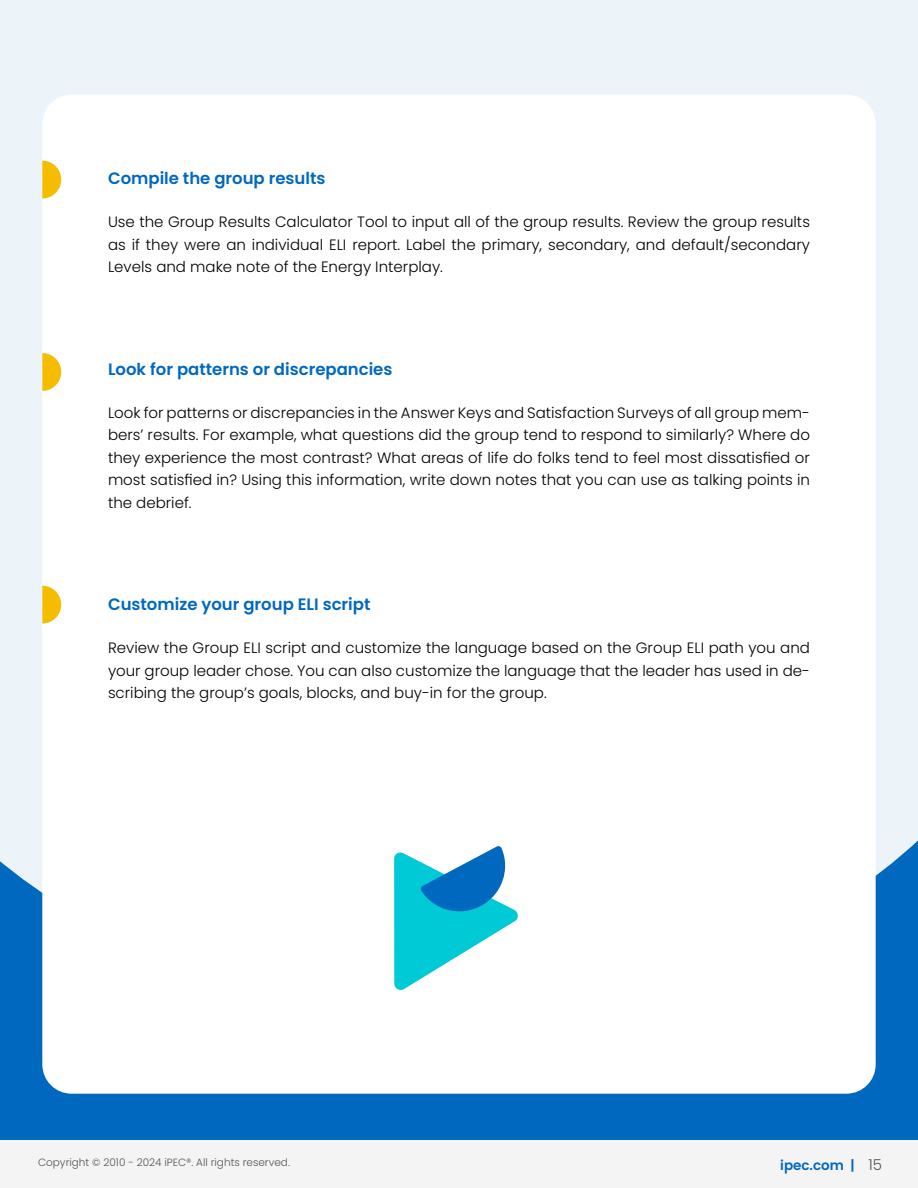
<style>
.page{position:relative;width:918px;height:1188px;background:#fff}
.page>*{position:absolute;margin:0;border:0;box-sizing:border-box;transform-origin:0 0}
.t1{font:600 16.5px "Poppins";color:#0068bf}
.t2{font:300 15px/22.5px "Poppins";color:#000;text-align:justify}
.t3{font:600 13.5px "Poppins";color:#0068bf}
.t4{font:300 10.5px "Poppins";color:#545454}
.s1{font-weight:300;font-size:15px;color:#545454}
</style>
<div class="page">
<div style="left:0;top:1140px;width:918px;height:48px;background:#f4f4f4"></div>
<div style="left:0;top:0;width:918px;height:1140px;background:#0068bf"></div>
<div style="left:0;top:0;width:918px;height:893px;background:#ecf3f9"></div>
<div style="left:42px;top:94px;width:834px;height:1000px;background:#fff;border-radius:29px"></div>
<svg style="left:42px;top:161px;width:19px;height:37px"></svg>
<svg style="left:42px;top:586px;width:19px;height:38px"></svg>
<svg style="left:42px;top:353px;width:19px;height:38px"></svg>
<svg style="left:394px;top:846px;width:124px;height:144px"></svg>
<p class="t1" style="left:108px;top:169px;width:219px">Compile the group results</p>
<p class="t2" style="left:108px;top:211px;width:703px">Use the Group Results Calculator Tool to input all of the group results. Review the group results as if they were an individual ELI report. Label the primary, secondary, and default/secondary Levels and make note of the Energy Interplay.</p>
<p class="t1" style="left:108px;top:360px;width:286px">Look for patterns or discrepancies</p>
<p class="t2" style="left:108px;top:401px;width:704px">Look for patterns or discrepancies in the Answer Keys and Satisfaction Surveys of all group mem&shy;bers’ results. For example, what questions did the group tend to respond to similarly? Where do they experience the most contrast? What areas of life do folks tend to feel most dissatisfied or most satisfied in? Using this information, write down notes that you can use as talking points in the debrief.</p>
<p class="t1" style="left:108px;top:595px;width:264px">Customize your group ELI script</p>
<p class="t2" style="left:108px;top:637px;width:703px">Review the Group ELI script and customize the language based on the Group ELI path you and your group leader chose. You can also customize the language that the leader has used in de&shy;scribing the group’s goals, blocks, and buy-in for the group.</p>
<p class="t4" style="left:38px;top:1157px;width:253px">Copyright © 2010 - 2024 iPEC®. All rights reserved.</p>
<p class="t3" style="left:780px;top:1157px;width:103px">ipec.com | <span class="s1">15</span></p>
</div>
